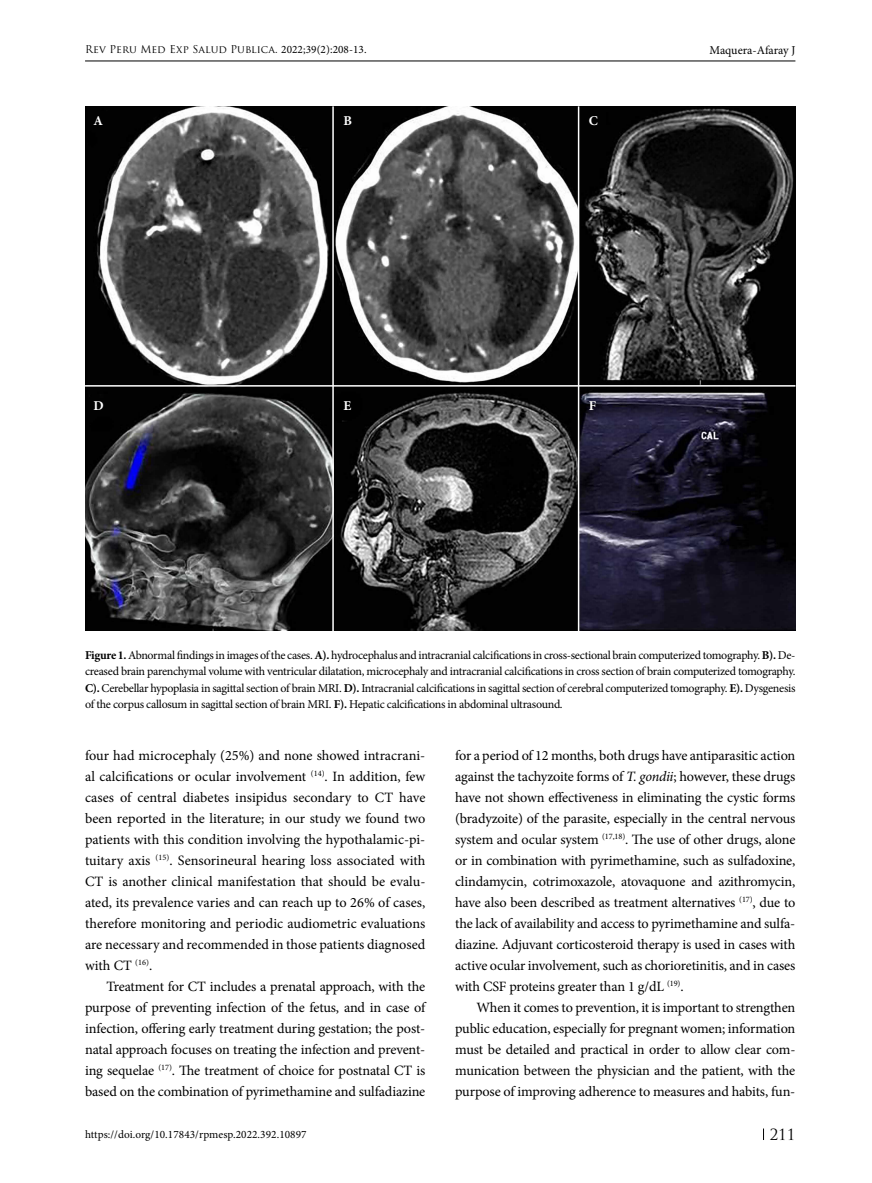
<style>
.page{position:relative;width:872px;height:1183px;background:#fff}
.page>*{position:absolute;margin:0;border:0;box-sizing:border-box;transform-origin:0 0}
.t1{font:15px "Trajan Pro";color:#000}
.t2{font:14.25px/21px "Minion Pro";letter-spacing:-.01em;color:#000;text-align:justify}
.t3{font:700 13.5px "Minion Pro";color:#fff}
.t4{font:12px/16.5px "Minion Pro";letter-spacing:-.025em;color:#000;text-align:justify}
.t5{font:12px "Minion Pro";color:#000}
.t6{font:11.25px "Minion Pro";letter-spacing:.005em;color:#000}
.t7{font:10.5px "Trajan Pro";letter-spacing:.005em;color:#000}
.s1{font-family:"Minion Pro";font-size:11.25px}
.s2{font-weight:700}
.s3{font-style:italic}
</style>
<div class="page">
<hr style="left:85px;top:61px;width:710px;height:1px;background:#000">
<img style="left:85px;top:106px;width:710px;height:524px">
<hr style="left:332px;top:106px;width:2px;height:525px;background:#fff">
<hr style="left:578px;top:106px;width:1px;height:525px;background:#fff">
<hr style="left:85px;top:385px;width:710px;height:1px;background:#fff">
<p class="t7" style="left:85px;top:43px;width:283px">Rev Peru Med Exp Salud Publica. <span class="s1">2022;39(2):208-13.</span></p>
<p class="t5" style="left:709px;top:42px;width:87px">Maquera-Afaray J</p>
<p class="t3" style="left:94px;top:111px;width:11px">A</p>
<p class="t3" style="left:94px;top:396px;width:12px">D</p>
<p class="t3" style="left:343px;top:111px;width:10px">B</p>
<p class="t3" style="left:343px;top:396px;width:9px">E</p>
<p class="t3" style="left:588px;top:111px;width:11px">C</p>
<p class="t3" style="left:588px;top:396px;width:9px">F</p>
<p class="t4" style="left:85px;top:646px;width:712px"><span class="s2">Figure 1.</span> Abnormal findings in images of the cases. <span class="s2">A).</span> hydrocephalus and intracranial calcifications in cross-sectional brain computerized tomography. <span class="s2">B).</span> De&shy;creased brain parenchymal volume with ventricular dilatation, microcephaly and intracranial calcifications in cross section of brain computerized tomography.<br><span class="s2">C).</span> Cerebellar hypoplasia in sagittal section of brain MRI. <span class="s2">D).</span> Intracranial calcifications in sagittal section of cerebral computerized tomography. <span class="s2">E).</span> Dysgenesis of the corpus callosum in sagittal section of brain MRI. <span class="s2">F).</span> Hepatic calcifications in abdominal ultrasound.</p>
<p class="t2" style="left:85px;top:744px;width:342px">four had microcephaly (25%) and none showed intracrani&shy;al calcifications or ocular involvement <sup>(14)</sup>. In addition, few cases of central diabetes insipidus secondary to CT have been reported in the literature; in our study we found two patients with this condition involving the hypothalamic-pi&shy;tuitary axis <sup>(15)</sup>. Sensorineural hearing loss associated with CT is another clinical manifestation that should be evalu&shy;ated, its prevalence varies and can reach up to 26% of cases, therefore monitoring and periodic audiometric evaluations are necessary and recommended in those patients diagnosed with CT <sup>(16)</sup>.</p>
<p class="t2" style="left:85px;top:975px;width:342px;text-indent:21px">Treatment for CT includes a prenatal approach, with the purpose of preventing infection of the fetus, and in case of infection, offering early treatment during gestation; the post&shy;natal approach focuses on treating the infection and prevent&shy;ing sequelae <sup>(17)</sup>. The treatment of choice for postnatal CT is based on the combination of pyrimethamine and sulfadiazine</p>
<p class="t2" style="left:455px;top:744px;width:342px">for a period of 12 months, both drugs have antiparasitic action against the tachyzoite forms of <span class="s3">T. gondii</span>; however, these drugs have not shown effectiveness in eliminating the cystic forms (bradyzoite) of the parasite, especially in the central nervous system and ocular system <sup>(17,18)</sup>. The use of other drugs, alone or in combination with pyrimethamine, such as sulfadoxine, clindamycin, cotrimoxazole, atovaquone and azithromycin, have also been described as treatment alternatives <sup>(17)</sup>, due to the lack of availability and access to pyrimethamine and sulfa&shy;diazine. Adjuvant corticosteroid therapy is used in cases with active ocular involvement, such as chorioretinitis, and in cases with CSF proteins greater than 1 g/dL <sup>(19)</sup>.</p>
<p class="t2" style="left:455px;top:996px;width:342px;text-indent:21px">When it comes to prevention, it is important to strengthen public education, especially for pregnant women; information must be detailed and practical in order to allow clear com&shy;munication between the physician and the patient, with the purpose of improving adherence to measures and habits, fun-</p>
<p class="t6" style="left:85px;top:1126px;width:223px">https://doi.org/10.17843/rpmesp.2022.392.10897</p>
<p class="t1" style="left:769px;top:1124px;width:27px">211</p>
</div>
